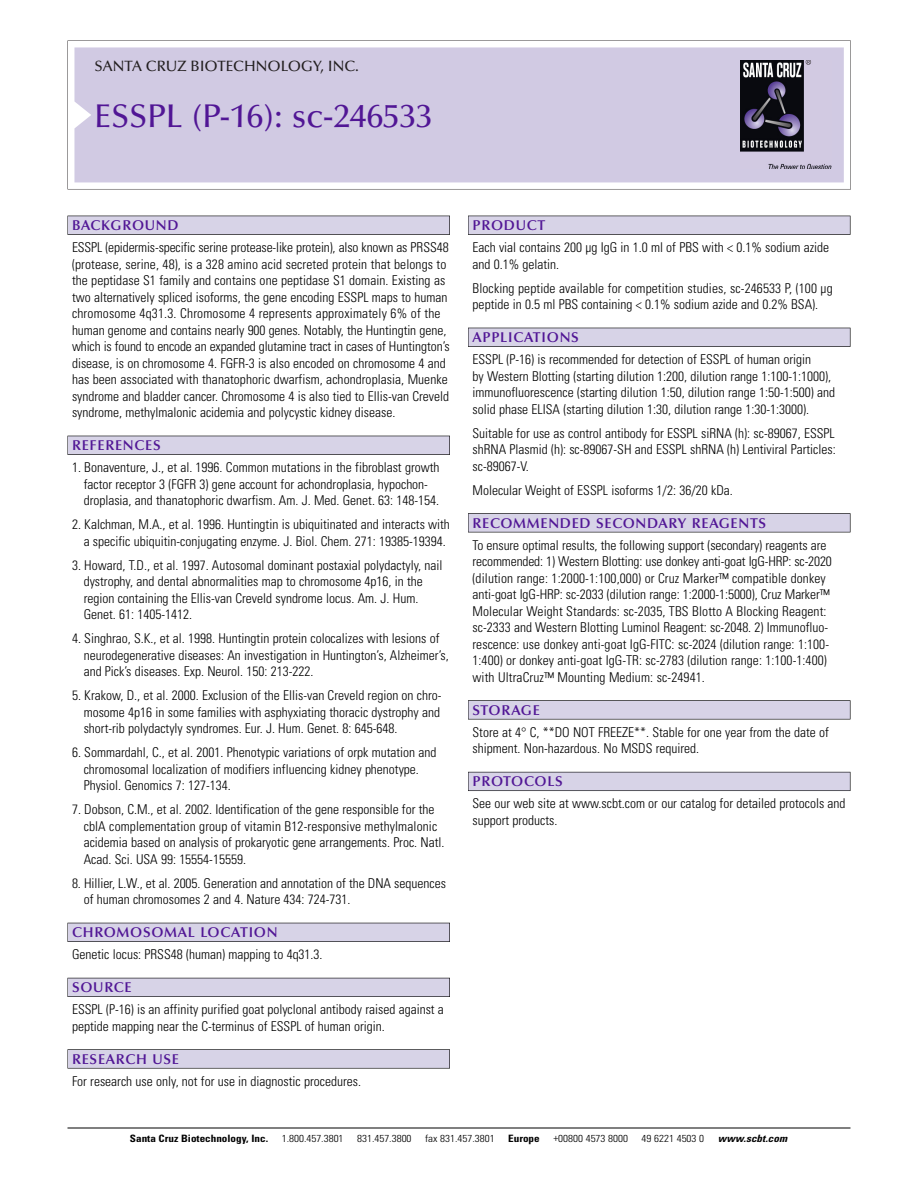
<style>
.page{position:relative;width:918px;height:1188px;background:#fff}
.page>*{position:absolute;margin:0;border:0;box-sizing:border-box;transform-origin:0 0}
.t1{font:500 33px "Optima";color:#511695}
.t2{font:500 15px "Optima";color:#231f20}
.t3{font:600 14.25px "Optima";letter-spacing:.05em;color:#511695}
.t4{font:300 condensed 13.5px/16.5px "Univers";color:#000}
.t5{font:300 condensed 10.2px "Univers";color:#000;scale:1.1 1}
.t6{font:700 condensed 10.2px "Univers";color:#000;scale:1.1 1}
.t7{font:italic 700 condensed 10.2px "Univers";letter-spacing:.005em;color:#000;scale:1.1 1}
</style>
<div class="page">
<svg style="left:68px;top:40px;width:783px;height:149px"></svg>
<div style="left:74px;top:47px;width:770px;height:135px;background:#d1cae3"></div>
<img style="left:741px;top:60px;width:90px;height:108px">
<div style="left:68px;top:216px;width:382px;height:19px;background:#525155"></div>
<div style="left:68px;top:216px;width:381px;height:18px;background:#d7d3e7"></div>
<div style="left:68px;top:436px;width:382px;height:19px;background:#515055"></div>
<div style="left:68px;top:436px;width:381px;height:18px;background:#d7d3e7"></div>
<div style="left:68px;top:923px;width:382px;height:19px;background:#525158"></div>
<div style="left:68px;top:923px;width:381px;height:18px;background:#d7d3e7"></div>
<div style="left:68px;top:978px;width:382px;height:19px;background:#54535a"></div>
<div style="left:68px;top:978px;width:381px;height:18px;background:#d7d3e7"></div>
<svg style="left:68px;top:1049px;width:382px;height:20px"></svg>
<div style="left:68px;top:1050px;width:381px;height:18px;background:#d7d3e7"></div>
<div style="left:468px;top:216px;width:382px;height:19px;background:#525155"></div>
<div style="left:468px;top:216px;width:382px;height:18px;background:#d7d3e7"></div>
<div style="left:468px;top:328px;width:382px;height:19px;background:#515055"></div>
<div style="left:468px;top:328px;width:382px;height:18px;background:#d7d3e7"></div>
<div style="left:468px;top:513px;width:382px;height:19px;background:#545357"></div>
<div style="left:468px;top:514px;width:382px;height:18px;background:#d7d3e7"></div>
<div style="left:468px;top:700px;width:382px;height:19px;background:#575759"></div>
<div style="left:468px;top:701px;width:382px;height:18px;background:#d7d3e7"></div>
<div style="left:468px;top:772px;width:382px;height:19px;background:#5b5a62"></div>
<div style="left:468px;top:772px;width:382px;height:18px;background:#d7d3e7"></div>
<hr style="left:68px;top:1128px;width:782px;height:1px;background:#000">
<p class="t2" style="left:94px;top:61px;width:266px">SANTA CRUZ BIOTECHNOLOGY, INC.</p>
<h1 class="t1" style="left:94px;top:103px;width:340px">ESSPL (P-16): sc-246533</h1>
<p class="t3" style="left:72px;top:219px;width:108px">BACKGROUND</p>
<p class="t4" style="left:72px;top:240px;width:379px">ESSPL (epidermis-specific serine protease-like protein), also known as PRSS48 (protease, serine, 48), is a 328 amino acid secreted protein that belongs to the peptidase S1 family and contains one peptidase S1 domain. Existing as two alternatively spliced isoforms, the gene encoding ESSPL maps to human chromosome 4q31.3. Chromosome 4 represents approximately 6% of the human genome and contains nearly 900 genes. Notably, the Huntingtin gene, which is found to encode an expanded glutamine tract in cases of Huntington’s disease, is on chromosome 4. FGFR-3 is also encoded on chromosome 4 and has been associated with thanatophoric dwarfism, achondroplasia, Muenke syndrome and bladder cancer. Chromosome 4 is also tied to Ellis-van Creveld syndrome, methylmalonic acidemia and polycystic kidney disease.</p>
<p class="t3" style="left:72px;top:440px;width:90px">REFERENCES</p>
<p class="t4" style="left:84px;top:460px;width:357px;text-indent:-12px">1. Bonaventure, J., et al. 1996. Common mutations in the fibroblast growth factor receptor 3 (FGFR 3) gene account for achondroplasia, hypochon&shy;droplasia, and thanatophoric dwarfism. Am. J. Med. Genet. 63: 148-154.</p>
<p class="t4" style="left:72px;top:517px;width:379px;text-align:center">2. Kalchman, M.A., et al. 1996. Huntingtin is ubiquitinated and interacts with a specific ubiquitin-conjugating enzyme. J. Biol. Chem. 271: 19385-19394.</p>
<p class="t4" style="left:84px;top:558px;width:360px;text-indent:-12px">3. Howard, T.D., et al. 1997. Autosomal dominant postaxial polydactyly, nail dystrophy, and dental abnormalities map to chromosome 4p16, in the region containing the Ellis-van Creveld syndrome locus. Am. J. Hum.<br>Genet. 61: 1405-1412.</p>
<p class="t4" style="left:84px;top:631px;width:367px;text-indent:-12px">4. Singhrao, S.K., et al. 1998. Huntingtin protein colocalizes with lesions of neurodegenerative diseases: An investigation in Huntington’s, Alzheimer’s, and Pick’s diseases. Exp. Neurol. 150: 213-222.</p>
<p class="t4" style="left:84px;top:688px;width:359px;text-align:justify;text-indent:-12px">5. Krakow, D., et al. 2000. Exclusion of the Ellis-van Creveld region on chro&shy;mosome 4p16 in some families with asphyxiating thoracic dystrophy and short-rib polydactyly syndromes. Eur. J. Hum. Genet. 8: 645-648.</p>
<p class="t4" style="left:84px;top:745px;width:354px;text-indent:-12px">6. Sommardahl, C., et al. 2001. Phenotypic variations of orpk mutation and chromosomal localization of modifiers influencing kidney phenotype.<br>Physiol. Genomics 7: 127-134.</p>
<p class="t4" style="left:84px;top:802px;width:362px;text-indent:-12px">7. Dobson, C.M., et al. 2002. Identification of the gene responsible for the cblA complementation group of vitamin B12-responsive methylmalonic acidemia based on analysis of prokaryotic gene arrangements. Proc. Natl.<br>Acad. Sci. USA 99: 15554-15559.</p>
<p class="t4" style="left:84px;top:876px;width:364px;text-indent:-12px">8. Hillier, L.W., et al. 2005. Generation and annotation of the DNA sequences of human chromosomes 2 and 4. Nature 434: 724-731.</p>
<p class="t3" style="left:72px;top:927px;width:207px">CHROMOSOMAL LOCATION</p>
<p class="t4" style="left:72px;top:947px;width:252px">Genetic locus: PRSS48 (human) mapping to 4q31.3.</p>
<p class="t3" style="left:72px;top:982px;width:61px">SOURCE</p>
<p class="t4" style="left:72px;top:1002px;width:373px">ESSPL (P-16) is an affinity purified goat polyclonal antibody raised against a peptide mapping near the C-terminus of ESSPL of human origin.</p>
<p class="t3" style="left:72px;top:1053px;width:109px">RESEARCH USE</p>
<p class="t4" style="left:72px;top:1074px;width:290px">For research use only, not for use in diagnostic procedures.</p>
<p class="t3" style="left:473px;top:219px;width:74px">PRODUCT</p>
<p class="t4" style="left:473px;top:240px;width:358px">Each vial contains 200 µg IgG in 1.0 ml of PBS with &lt; 0.1% sodium azide and 0.1% gelatin.</p>
<p class="t4" style="left:473px;top:281px;width:362px">Blocking peptide available for competition studies, sc-246533 P, (100 µg peptide in 0.5 ml PBS containing &lt; 0.1% sodium azide and 0.2% BSA).</p>
<p class="t3" style="left:473px;top:332px;width:108px">APPLICATIONS</p>
<p class="t4" style="left:473px;top:352px;width:364px">ESSPL (P-16) is recommended for detection of ESSPL of human origin<br>by Western Blotting (starting dilution 1:200, dilution range 1:100-1:1000), immunofluorescence (starting dilution 1:50, dilution range 1:50-1:500) and solid phase ELISA (starting dilution 1:30, dilution range 1:30-1:3000).</p>
<p class="t4" style="left:473px;top:426px;width:365px;text-align:justify">Suitable for use as control antibody for ESSPL siRNA (h): sc-89067, ESSPL shRNA Plasmid (h): sc-89067-SH and ESSPL shRNA (h) Lentiviral Particles: sc-89067-V.</p>
<p class="t4" style="left:473px;top:483px;width:262px">Molecular Weight of ESSPL isoforms 1/2: 36/20 kDa.</p>
<p class="t3" style="left:473px;top:517px;width:295px">RECOMMENDED SECONDARY REAGENTS</p>
<p class="t4" style="left:473px;top:538px;width:361px">To ensure optimal results, the following support (secondary) reagents are recommended: 1) Western Blotting: use donkey anti-goat IgG-HRP: sc-2020 (dilution range: 1:2000-1:100,000) or Cruz Marker™ compatible donkey anti-goat IgG-HRP: sc-2033 (dilution range: 1:2000-1:5000), Cruz Marker™ Molecular Weight Standards: sc-2035, TBS Blotto A Blocking Reagent: sc-2333 and Western Blotting Luminol Reagent: sc-2048. 2) Immunofluo&shy;rescence: use donkey anti-goat IgG-FITC: sc-2024 (dilution range: 1:100- 1:400) or donkey anti-goat IgG-TR: sc-2783 (dilution range: 1:100-1:400) with UltraCruz™ Mounting Medium: sc-24941.</p>
<p class="t3" style="left:473px;top:704px;width:69px">STORAGE</p>
<p class="t4" style="left:473px;top:725px;width:358px">Store at 4° C, **DO NOT FREEZE**. Stable for one year from the date of shipment. Non-hazardous. No MSDS required.</p>
<p class="t3" style="left:473px;top:776px;width:92px">PROTOCOLS</p>
<p class="t4" style="left:473px;top:796px;width:375px">See our web site at www.scbt.com or our catalog for detailed protocols and support products.</p>
<p class="t6" style="left:130px;top:1135px;width:127px">Santa Cruz Biotechnology, Inc.</p>
<p class="t5" style="left:282px;top:1135px;width:58px">1.800.457.3801</p>
<p class="t5" style="left:357px;top:1135px;width:51px">831.457.3800</p>
<p class="t5" style="left:425px;top:1135px;width:65px">fax 831.457.3801</p>
<p class="t6" style="left:508px;top:1135px;width:30px">Europe</p>
<p class="t5" style="left:553px;top:1135px;width:69px">+00800 4573 8000</p>
<p class="t5" style="left:642px;top:1135px;width:58px">49 6221 4503 0</p>
<p class="t7" style="left:718px;top:1135px;width:64px">www.scbt.com</p>
</div>
